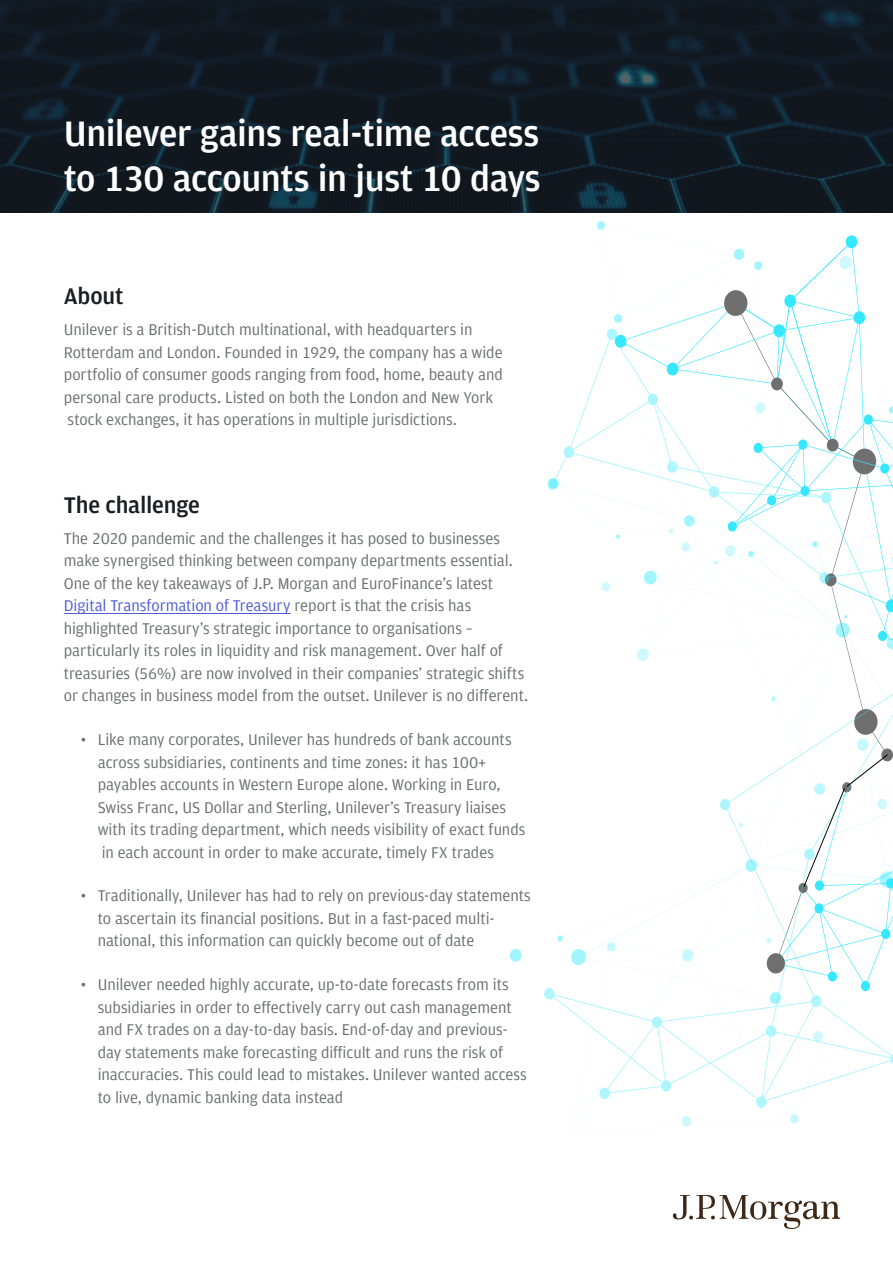
<style>
.page{position:relative;width:893px;height:1263px;background:#fff}
.page>*{position:absolute;margin:0;border:0;box-sizing:border-box;transform-origin:0 0}
.t1{font:700 37.5px/45px "Amplitude TF";letter-spacing:-.015em;color:#fefefe}
.t2{font:700 24px "Amplitude TF";letter-spacing:-.01em;color:#181e22}
.t3{font:16.5px/22.5px "Amplitude TF";letter-spacing:-.005em;color:#6c6e6e}
.s1{color:#4f5cd6}
</style>
<div class="page">
<svg style="left:509px;top:949px;width:13px;height:13px"></svg>
<svg style="left:544px;top:221px;width:349px;height:913px"></svg>
<svg style="left:0;top:0;width:893px;height:213px;background:#111920"></svg>
<hr style="left:64px;top:613px;width:226px;height:1px;background:#4f5cd6">
<svg style="left:673px;top:1195px;width:167px;height:34px"></svg>
<h1 class="t1" style="left:64px;top:112px;width:478px">Unilever gains real-time access to 130 accounts in just 10 days</h1>
<h2 class="t2" style="left:64px;top:283px;width:61px">About</h2>
<p class="t3" style="left:64px;top:318px;width:441px">Unilever is a British-Dutch multinational, with headquarters in Rotterdam and London. Founded in 1929, the company has a wide portfolio of consumer goods ranging from food, home, beauty and personal care products. Listed on both the London and New York stock exchanges, it has operations in multiple jurisdictions.</p>
<h2 class="t2" style="left:64px;top:491px;width:138px">The challenge</h2>
<p class="t3" style="left:64px;top:527px;width:466px">The 2020 pandemic and the challenges it has posed to businesses make synergised thinking between company departments essential.<br>One of the key takeaways of J.P. Morgan and EuroFinance’s latest <span class="s1">Digital Transformation of Treasury</span> report is that the crisis has highlighted Treasury’s strategic importance to organisations – particularly its roles in liquidity and risk management. Over half of treasuries (56%) are now involved in their companies’ strategic shifts or changes in business model from the outset. Unilever is no different.</p>
<p class="t3" style="left:98px;top:728px;width:429px;text-indent:-17px">• Like many corporates, Unilever has hundreds of bank accounts across subsidiaries, continents and time zones: it has 100+ payables accounts in Western Europe alone. Working in Euro, Swiss Franc, US Dollar and Sterling, Unilever’s Treasury liaises with its trading department, which needs visibility of exact funds in each account in order to make accurate, timely FX trades</p>
<p class="t3" style="left:98px;top:884px;width:435px;text-indent:-17px">• Traditionally, Unilever has had to rely on previous-day statements to ascertain its financial positions. But in a fast-paced multi&shy;national, this information can quickly become out of date</p>
<p class="t3" style="left:98px;top:973px;width:430px;text-indent:-17px">• Unilever needed highly accurate, up-to-date forecasts from its subsidiaries in order to effectively carry out cash management and FX trades on a day-to-day basis. End-of-day and previous&shy;day statements make forecasting difficult and runs the risk of inaccuracies. This could lead to mistakes. Unilever wanted access to live, dynamic banking data instead</p>
</div>
